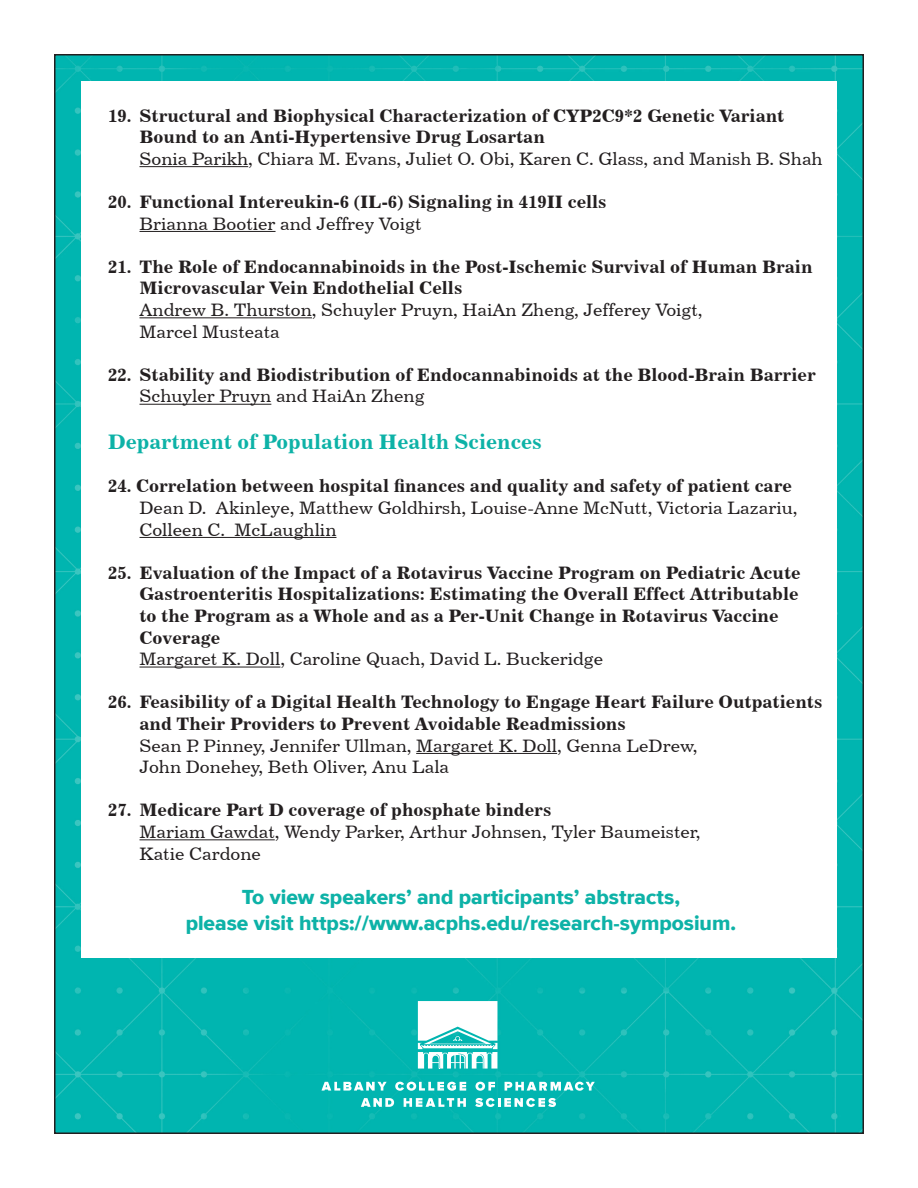
<style>
.page{position:relative;width:918px;height:1188px;background:#fff}
.page>*{position:absolute;margin:0;border:0;box-sizing:border-box;transform-origin:0 0}
.t1{font:21px "Proxima Nova Extrabld";color:#0db2a7}
.t2{font:21px "Century 731 BT Bold A";color:#0db2a7}
.t3{font:18px/21.6px "Century 731 BT Bold A";color:#231f20}
.t4{font:18px/21.6px "Century 731 BT Roman A";color:#231f20}
</style>
<div class="page">
<div style="left:57px;top:57px;width:804px;height:1074px;background:#00b5b0"></div>
<div style="left:81px;top:81px;width:756px;height:877px;background:#fff"></div>
<hr style="left:140px;top:166px;width:108px;height:1px;background:#231f20">
<hr style="left:140px;top:231px;width:136px;height:1px;background:#231f20">
<hr style="left:140px;top:317px;width:172px;height:1px;background:#231f20">
<hr style="left:140px;top:404px;width:131px;height:1px;background:#231f20">
<hr style="left:140px;top:537px;width:196px;height:1px;background:#231f20">
<hr style="left:140px;top:667px;width:140px;height:1px;background:#231f20">
<hr style="left:416px;top:753px;width:141px;height:1px;background:#231f20">
<hr style="left:140px;top:839px;width:135px;height:1px;background:#231f20">
<svg style="left:418px;top:1001px;width:79px;height:69px"></svg>
<svg style="left:321px;top:1082px;width:66px;height:9px"></svg>
<svg style="left:395px;top:1082px;width:71px;height:9px"></svg>
<svg style="left:476px;top:1082px;width:19px;height:9px"></svg>
<svg style="left:505px;top:1082px;width:90px;height:9px"></svg>
<svg style="left:361px;top:1098px;width:33px;height:9px"></svg>
<svg style="left:404px;top:1098px;width:62px;height:9px"></svg>
<svg style="left:475px;top:1098px;width:81px;height:9px"></svg>
<p class="t3" style="left:140px;top:104px;width:646px;text-indent:-32px">19. Structural and Biophysical Characterization of CYP2C9*2 Genetic Variant<br>Bound to an Anti-Hypertensive Drug Losartan</p>
<p class="t4" style="left:140px;top:148px;width:685px">Sonia Parikh, Chiara M. Evans, Juliet O. Obi, Karen C. Glass, and Manish B. Shah</p>
<p class="t3" style="left:108px;top:191px;width:500px">20. Functional Intereukin-6 (IL-6) Signaling in 419II cells</p>
<p class="t4" style="left:140px;top:212px;width:283px">Brianna Bootier and Jeffrey Voigt</p>
<p class="t3" style="left:140px;top:256px;width:675px;text-indent:-32px">21. The Role of Endocannabinoids in the Post-Ischemic Survival of Human Brain<br>Microvascular Vein Endothelial Cells</p>
<p class="t4" style="left:140px;top:299px;width:565px">Andrew B. Thurston, Schuyler Pruyn, HaiAn Zheng, Jefferey Voigt,</p>
<p class="t4" style="left:140px;top:320px;width:142px">Marcel Musteata</p>
<p class="t3" style="left:108px;top:364px;width:709px">22. Stability and Biodistribution of Endocannabinoids at the Blood-Brain Barrier</p>
<p class="t4" style="left:140px;top:385px;width:287px">Schuyler Pruyn and HaiAn Zheng</p>
<p class="t2" style="left:108px;top:429px;width:436px">Department of Population Health Sciences</p>
<p class="t3" style="left:108px;top:475px;width:685px">24. Correlation between hospital finances and quality and safety of patient care</p>
<p class="t4" style="left:140px;top:497px;width:659px">Dean D. Akinleye, Matthew Goldhirsh, Louise-Anne McNutt, Victoria Lazariu,<br>Colleen C. McLaughlin</p>
<p class="t3" style="left:140px;top:562px;width:663px;text-indent:-32px">25. Evaluation of the Impact of a Rotavirus Vaccine Program on Pediatric Acute Gastroenteritis Hospitalizations: Estimating the Overall Effect Attributable to the Program as a Whole and as a Per-Unit Change in Rotavirus Vaccine Coverage</p>
<p class="t4" style="left:140px;top:648px;width:465px">Margaret K. Doll, Caroline Quach, David L. Buckeridge</p>
<p class="t3" style="left:140px;top:691px;width:684px;text-indent:-32px">26. Feasibility of a Digital Health Technology to Engage Heart Failure Outpatients and Their Providers to Prevent Avoidable Readmissions</p>
<p class="t4" style="left:140px;top:734px;width:559px">Sean P. Pinney, Jennifer Ullman, Margaret K. Doll, Genna LeDrew,</p>
<p class="t4" style="left:140px;top:756px;width:311px">John Donehey, Beth Oliver, Anu Lala</p>
<p class="t3" style="left:108px;top:799px;width:445px">27. Medicare Part D coverage of phosphate binders</p>
<p class="t4" style="left:140px;top:821px;width:562px">Mariam Gawdat, Wendy Parker, Arthur Johnsen, Tyler Baumeister,</p>
<p class="t4" style="left:140px;top:842px;width:123px">Katie Cardone</p>
<p class="t1" style="left:242px;top:885px;width:440px">To view speakers’ and participants’ abstracts,</p>
<p class="t1" style="left:186px;top:910px;width:552px">please visit https://www.acphs.edu/research-symposium.</p>
</div>
